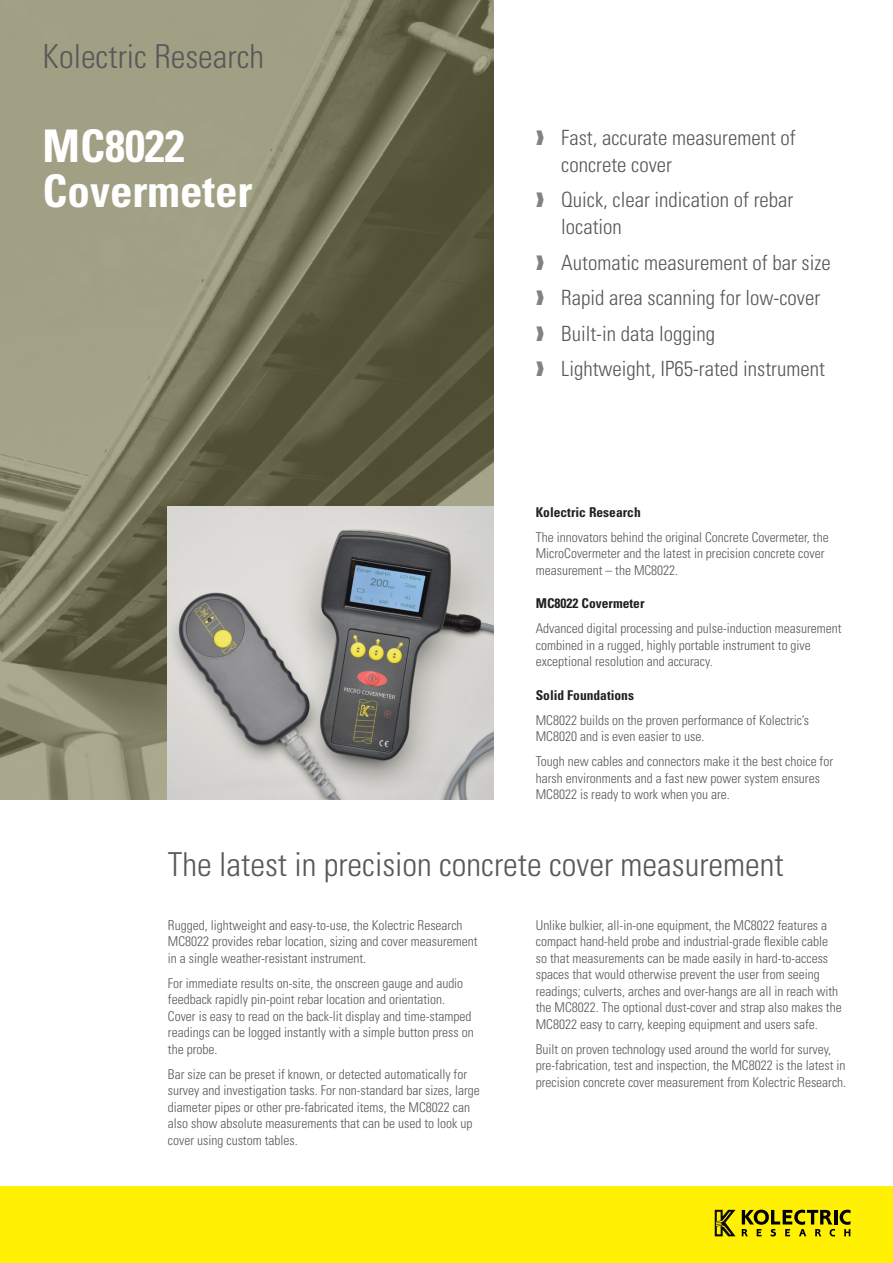
<style>
.page{position:relative;width:893px;height:1263px;background:#fff}
.page>*{position:absolute;margin:0;border:0;box-sizing:border-box;transform-origin:0 0}
.t1{font:700 condensed 45px/45px "Univers";color:#fff}
.t2{font:300 condensed 33px "Univers";color:#57585a}
.t3{font:300 condensed 21px/35.5px "Univers";color:#57585a}
.t4{font:300 condensed 13.5px/16.5px "Univers";color:#57585a}
.t5{font:700 condensed 13.5px "Univers";color:#231f20}
</style>
<div class="page">
<svg style="left:0;top:0;width:493px;height:799px;background:#7f7d62"></svg>
<img style="left:168px;top:506px;width:325px;height:293px">
<div style="left:0;top:1186px;width:893px;height:77px;background:#fff101"></div>
<svg style="left:742px;top:1209px;width:108px;height:27px"></svg>
<svg style="left:715px;top:1210px;width:20px;height:26px"></svg>
<h2 class="t2" style="left:43px;top:37px;width:223px">Kolectric Research</h2>
<h1 class="t1" style="left:43px;top:123px;width:211px">MC8022<br>Covermeter</h1>
<h3 class="t3" style="left:561px;top:124px;width:236px;line-height:27px">Fast, accurate measurement of concrete cover</h3>
<h3 class="t3" style="left:561px;top:186px;width:234px;line-height:27px">Quick, clear indication of rebar location</h3>
<h3 class="t3" style="left:561px;top:244px;width:271px">Automatic measurement of bar size<br>Rapid area scanning for low-cover<br>Built-in data logging<br>Lightweight, IP65-rated instrument</h3>
<p class="t5" style="left:536px;top:503px;width:107px">Kolectric Research</p>
<p class="t4" style="left:536px;top:528px;width:294px">The innovators behind the original Concrete Covermeter, the<br>MicroCovermeter and the latest in precision concrete cover measurement – the MC8022.</p>
<p class="t5" style="left:536px;top:595px;width:110px">MC8022 Covermeter</p>
<p class="t4" style="left:536px;top:620px;width:307px">Advanced digital processing and pulse-induction measurement combined in a rugged, highly portable instrument to give exceptional resolution and accuracy.</p>
<p class="t5" style="left:536px;top:686px;width:100px">Solid Foundations</p>
<p class="t4" style="left:536px;top:711px;width:275px">MC8022 builds on the proven performance of Kolectric’s<br>MC8020 and is even easier to use.</p>
<p class="t4" style="left:536px;top:753px;width:299px">Tough new cables and connectors make it the best choice for harsh environments and a fast new power system ensures<br>MC8022 is ready to work when you are.</p>
<h2 class="t2" style="left:168px;top:845px;width:617px">The latest in precision concrete cover measurement</h2>
<p class="t4" style="left:168px;top:916px;width:311px">Rugged, lightweight and easy-to-use, the Kolectric Research<br>MC8022 provides rebar location, sizing and cover measurement in a single weather-resistant instrument.</p>
<p class="t4" style="left:168px;top:974px;width:307px">For immediate results on-site, the onscreen gauge and audio feedback rapidly pin-point rebar location and orientation.<br>Cover is easy to read on the back-lit display and time-stamped readings can be logged instantly with a simple button press on the probe.</p>
<p class="t4" style="left:168px;top:1065px;width:313px">Bar size can be preset if known, or detected automatically for survey and investigation tasks. For non-standard bar sizes, large diameter pipes or other pre-fabricated items, the MC8022 can also show absolute measurements that can be used to look up cover using custom tables.</p>
<p class="t4" style="left:536px;top:916px;width:307px">Unlike bulkier, all-in-one equipment, the MC8022 features a compact hand-held probe and industrial-grade flexible cable so that measurements can be made easily in hard-to-access spaces that would otherwise prevent the user from seeing readings; culverts, arches and over-hangs are all in reach with the MC8022. The optional dust-cover and strap also makes the MC8022 easy to carry, keeping equipment and users safe.</p>
<p class="t4" style="left:536px;top:1040px;width:312px">Built on proven technology used around the world for survey, pre-fabrication, test and inspection, the MC8022 is the latest in precision concrete cover measurement from Kolectric Research.</p>
</div>
